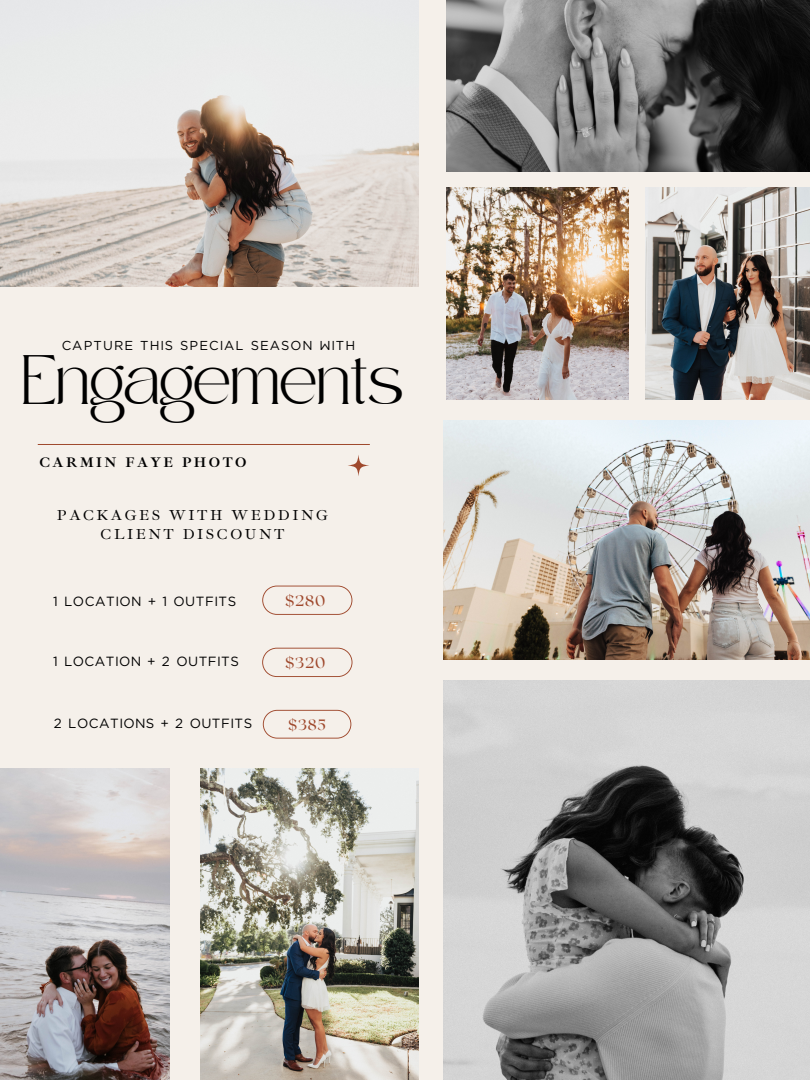
<style>
.page{position:relative;width:810px;height:1080px;background:#f5f0ea}
.page>*{position:absolute;margin:0;border:0;box-sizing:border-box;transform-origin:0 0}
.t1{font:34.12px "Safira March";color:#000}
.t2{font:15.25px "Roxborough CF";color:#9f492d}
.t3{font:15.19px "Roxborough CF";color:#9f492d}
.t4{font:14.94px "Roxborough CF";color:#9f492d}
.t5{font:14.81px/19.8px "Ibarra Real Nova";letter-spacing:.17em;color:#000;text-align:center}
.t6{font:700 14.25px "Ibarra Real Nova";letter-spacing:.17em;color:#000}
.t7{font:13.31px "All Modern Kestrel Montes";letter-spacing:-.185em;color:#000}
.t8{font:12.94px "All Modern Kestrel Montes";letter-spacing:-.145em;color:#000}
</style>
<div class="page">
<img style="left:447px;top:188px;width:181px;height:212px">
<img style="left:447px;top:0;width:363px;height:172px">
<img style="left:0;top:0;width:419px;height:287px">
<img style="left:444px;top:421px;width:366px;height:238px">
<img style="left:645px;top:188px;width:165px;height:212px">
<img style="left:444px;top:680px;width:366px;height:400px">
<img style="left:0;top:768px;width:169px;height:312px">
<img style="left:200px;top:768px;width:219px;height:312px">
<hr style="left:38px;top:444px;width:332px;height:1px;background:#9f492d">
<svg style="left:348px;top:455px;width:21px;height:21px"></svg>
<svg style="left:262px;top:586px;width:90px;height:29px"></svg>
<svg style="left:263px;top:710px;width:88px;height:28px"></svg>
<svg style="left:262px;top:648px;width:91px;height:29px"></svg>
<h5 class="t8" style="left:62px;top:339px;width:298px">CAPTURE THIS SPECIAL SEASON WITH</h5>
<p class="t1" style="left:22px;top:372px;width:383px">Engagements</p>
<p class="t6" style="left:40px;top:454px;width:208px">CARMIN FAYE PHOTO</p>
<h1 class="t5" style="left:57px;top:505px;width:273px">PACKAGES WITH WEDDING<br>CLIENT DISCOUNT</h1>
<h4 class="t7" style="left:53px;top:595px;width:187px">1 LOCATION + 1 OUTFITS</h4>
<p class="t3" style="left:285px;top:591px;width:42px">$280</p>
<p class="t7" style="left:53px;top:656px;width:190px">1 LOCATION + 2 OUTFITS</p>
<h4 class="t2" style="left:285px;top:653px;width:42px">$320</h4>
<h2 class="t7" style="left:54px;top:718px;width:203px">2 LOCATIONS + 2 OUTFITS</h2>
<h3 class="t4" style="left:288px;top:715px;width:39px">$385</h3>
</div>
